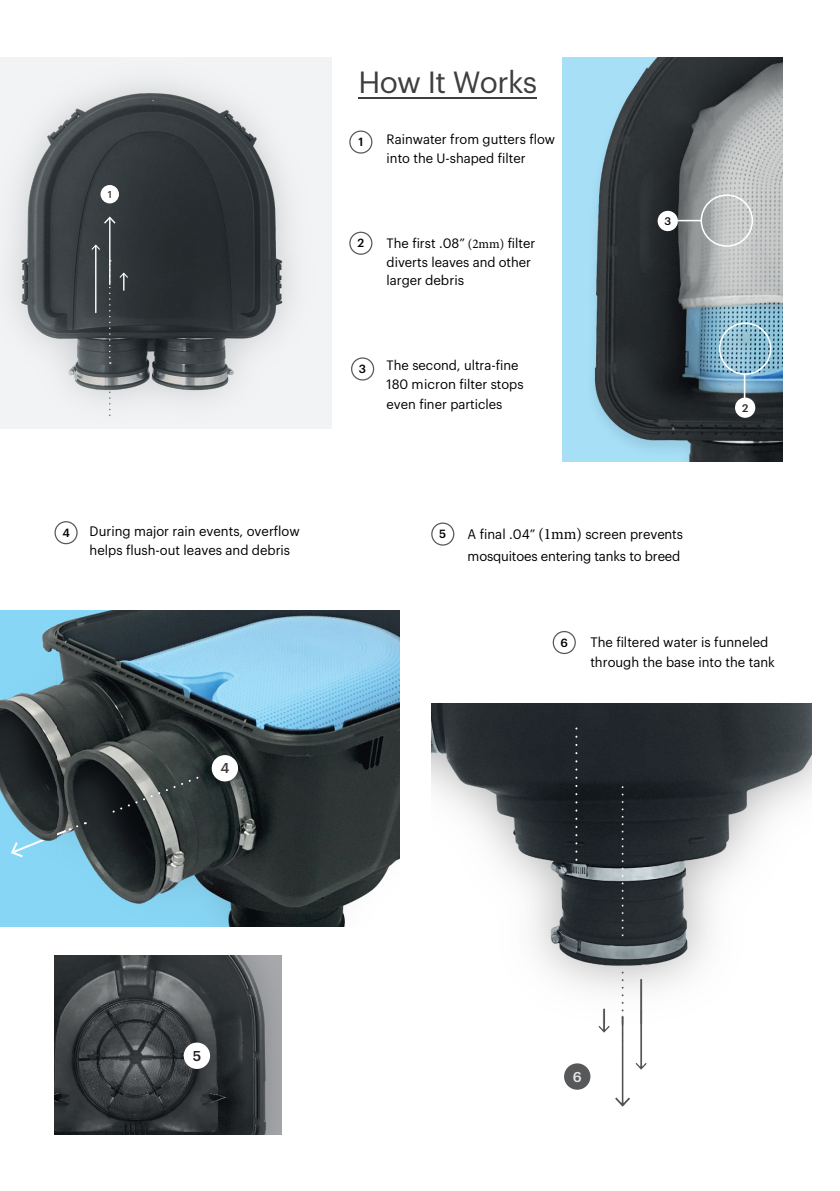
<style>
.page{position:relative;width:840px;height:1191px;background:#fff}
.page>*{position:absolute;margin:0;border:0;box-sizing:border-box;transform-origin:0 0}
.t1{font:30px "Graphik LCG";letter-spacing:-.02em;color:#3e3e3f}
.Point_Numbers{font:500 14px "Graphik LCG";color:#3e3e3f}
.Point_Numbers-2{font:500 14px "Graphik LCG";color:#231f20}
.Point_Numbers-3{font:500 14px "Graphik LCG";color:#e6e7e9}
.t2{font:13.4px/18.6px "Graphik LCG";color:#000}
.t3{font:500 11.6px "Graphik LCG";color:#000}
.Point_Numbers-4{font:500 10.8px "Graphik LCG";color:#222529}
.Point_Numbers-5{font:500 10.8px "Graphik LCG";color:#0a0d10}
.Point_Numbers-6{font:500 9.8px "Graphik LCG";color:#3e3e3f}
.s1{font-family:"Minion Pro"}
.s2{font-family:"Minion Pro";font-size:16px}
</style>
<div class="page">
<img style="left:55px;top:955px;width:226px;height:179px">
<img style="left:0;top:610px;width:399px;height:317px">
<img style="left:431px;top:703px;width:380px;height:404px">
<img style="left:0;top:57px;width:332px;height:371px">
<img style="left:562px;top:58px;width:220px;height:403px">
<div style="left:100px;top:185px;width:19px;height:18px;background:#fff;border-radius:50%"></div>
<div style="left:734px;top:397px;width:20px;height:21px;background:#fff;border-radius:50%"></div>
<div style="left:657px;top:211px;width:20px;height:20px;background:#fff;border-radius:50%"></div>
<div style="left:211px;top:755px;width:27px;height:26px;background:#fff;border-radius:50%"></div>
<div style="left:184px;top:1042px;width:26px;height:27px;background:#fff;border-radius:50%"></div>
<div style="left:563px;top:1063px;width:27px;height:26px;background:#57585a;border-radius:50%"></div>
<div style="left:700px;top:194px;width:52px;height:53px;border:2px solid #fff;border-radius:50%"></div>
<div style="left:718px;top:322px;width:53px;height:53px;border:2px solid #fff;border-radius:50%"></div>
<hr style="left:743px;top:373px;width:2px;height:26px;background:#fff">
<svg style="left:677px;top:220px;width:24px;height:1px"></svg>
<svg style="left:109px;top:391px;width:1px;height:24px"></svg>
<svg style="left:109px;top:260px;width:2px;height:104px"></svg>
<hr style="left:109px;top:218px;width:1px;height:66px;background:#fff">
<svg style="left:104px;top:216px;width:11px;height:8px"></svg>
<hr style="left:95px;top:246px;width:1px;height:66px;background:#fff">
<svg style="left:91px;top:244px;width:9px;height:6px"></svg>
<svg style="left:119px;top:272px;width:9px;height:18px"></svg>
<svg style="left:575px;top:724px;width:2px;height:142px"></svg>
<svg style="left:107px;top:775px;width:93px;height:41px;background:#474d4c"></svg>
<svg style="left:10px;top:822px;width:76px;height:35px;background:#76a6b9"></svg>
<hr style="left:358px;top:97px;width:178px;height:2px;background:#3e3e3f">
<div style="left:349px;top:130px;width:23px;height:24px;border:1px solid #57585a;border-radius:50%"></div>
<div style="left:349px;top:232px;width:23px;height:23px;border:1px solid #57585a;border-radius:50%"></div>
<div style="left:351px;top:357px;width:23px;height:23px;border:1px solid #57585a;border-radius:50%"></div>
<div style="left:54px;top:521px;width:24px;height:23px;border:1px solid #57585a;border-radius:50%"></div>
<div style="left:431px;top:522px;width:23px;height:23px;border:1px solid #57585a;border-radius:50%"></div>
<div style="left:552px;top:631px;width:23px;height:23px;border:1px solid #57585a;border-radius:50%"></div>
<h1 class="t1" style="left:358px;top:60px;width:180px">How It Works</h1>
<p class="Point_Numbers-6" style="left:108px;top:187px;width:6px">1</p>
<p class="t3" style="left:358px;top:133px;width:6px">1</p>
<p class="t2" style="left:386px;top:129px;width:170px">Rainwater from gutters flow into the U-shaped filter</p>
<p class="Point_Numbers-5" style="left:664px;top:213px;width:8px">3</p>
<p class="t3" style="left:357px;top:234px;width:8px">2</p>
<p class="t2" style="left:386px;top:233px;width:150px">The first .08” <span class="s1">(2mm)</span> filter diverts leaves and other larger debris</p>
<p class="t3" style="left:359px;top:360px;width:9px">3</p>
<p class="t2" style="left:386px;top:355px;width:138px">The second, ultra-fine<br>180 micron filter stops</p>
<p class="t2" style="left:386px;top:393px;width:117px">even finer particles</p>
<p class="t2" style="left:90px;top:520px;width:211px">During major rain events, overflow helps flush-out leaves and debris</p>
<p class="t2" style="left:467px;top:522px;width:217px;line-height:22.2px">A final .04” <span class="s2">(1mm)</span> screen prevents mosquitoes entering tanks to breed</p>
<p class="t3" style="left:62px;top:524px;width:9px">4</p>
<p class="t3" style="left:439px;top:525px;width:9px">5</p>
<p class="Point_Numbers-4" style="left:741px;top:399px;width:8px">2</p>
<p class="Point_Numbers" style="left:220px;top:757px;width:10px">4</p>
<p class="Point_Numbers-2" style="left:192px;top:1045px;width:10px">5</p>
<p class="t3" style="left:560px;top:633px;width:9px">6</p>
<p class="t2" style="left:590px;top:630px;width:186px;line-height:20.2px">The filtered water is funneled through the base into the tank</p>
<p class="Point_Numbers-3" style="left:572px;top:1065px;width:10px">6</p>
</div>
